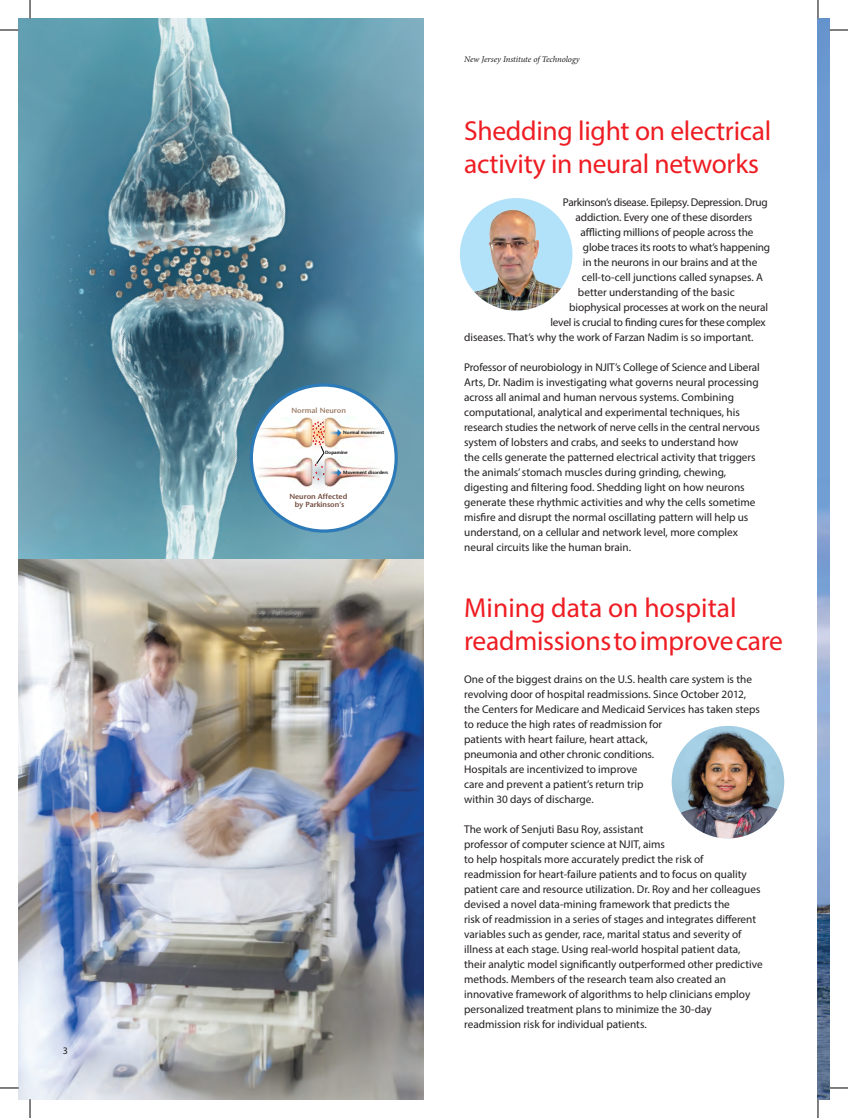
<style>
.page{position:relative;width:848px;height:1118px;background:#fff}
.page>*{position:absolute;margin:0;border:0;box-sizing:border-box;transform-origin:0 0}
.t1{font:27.5px/33px "Myriad Pro";letter-spacing:-.01em;color:#ee1d23}
.t2{font:11.25px/15px "Myriad Pro";color:#231f20}
.t3{font:11.25px "Myriad Pro";letter-spacing:-.02em;color:#231f20}
.t4{font:11.25px "Myriad Pro";letter-spacing:-.025em;color:#231f20}
.t5{font:10px "Myriad Pro";color:#231f20}
.t6{font:italic 8.75px "Minion Pro";letter-spacing:-.01em;color:#231f20}
.t7{font:600 7.38px/8.9px "Stone Sans Std";color:#70493c;text-align:center}
.t8{font:600 7.38px "Stone Sans Std";color:#9b7e68}
.t9{font:600 4.62px "Stone Sans Std";color:#000}
</style>
<div class="page">
<img style="left:19px;top:19px;width:405px;height:1080px">
<div style="left:460px;top:198px;width:112px;height:112px;background:#b1e2f9;border-radius:50%"></div>
<img style="left:460px;top:205px;width:106px;height:105px">
<div style="left:251px;top:385px;width:145px;height:146px;background:#fff;border-radius:50%"></div>
<img style="left:255px;top:457px;width:51px;height:31px">
<img style="left:332px;top:462px;width:48px;height:25px">
<img style="left:255px;top:417px;width:51px;height:31px">
<img style="left:331px;top:417px;width:48px;height:24px">
<svg style="left:299px;top:413px;width:39px;height:39px"></svg>
<svg style="left:299px;top:453px;width:39px;height:39px"></svg>
<svg style="left:312px;top:421px;width:29px;height:59px"></svg>
<div style="left:250px;top:383px;width:148px;height:149px;border:3px solid #2c7ab8;border-radius:50%"></div>
<img style="left:671px;top:726px;width:113px;height:112px;border-radius:56px">
<img style="left:818px;top:19px;width:11px;height:1080px">
<svg style="left:0;top:29px;width:19px;height:2px"></svg>
<svg style="left:829px;top:29px;width:19px;height:2px"></svg>
<svg style="left:0;top:1087px;width:19px;height:1px"></svg>
<svg style="left:829px;top:1087px;width:19px;height:1px"></svg>
<svg style="left:29px;top:0;width:2px;height:19px"></svg>
<svg style="left:29px;top:1099px;width:2px;height:19px"></svg>
<svg style="left:817px;top:0;width:1px;height:19px"></svg>
<svg style="left:817px;top:1099px;width:1px;height:19px"></svg>
<p class="t5" style="left:63px;top:1044px;width:7px">3</p>
<p class="t8" style="left:291px;top:406px;width:56px">Normal Neuron</p>
<p class="t9" style="left:325px;top:449px;width:24px">Dopamine</p>
<p class="t9" style="left:343px;top:429px;width:42px">Normal movement</p>
<p class="t9" style="left:343px;top:469px;width:46px">Movement disorders</p>
<p class="t7" style="left:289px;top:491px;width:59px">Neuron Affected by Parkinson’s</p>
<p class="t6" style="left:464px;top:53px;width:117px">New Jersey Institute of Technology</p>
<h1 class="t1" style="left:464px;top:114px;width:309px">Shedding light on electrical activity in neural networks</h1>
<p class="t4" style="left:563px;top:195px;width:206px">Parkinson’s disease. Epilepsy. Depression. Drug</p>
<p class="t2" style="left:575px;top:210px;width:178px">addiction. Every one of these disorders</p>
<p class="t2" style="left:580px;top:225px;width:174px">afflicting millions of people across the</p>
<p class="t3" style="left:583px;top:240px;width:189px">globe traces its roots to what’s happening</p>
<p class="t2" style="left:583px;top:255px;width:176px">in the neurons in our brains and at the</p>
<p class="t2" style="left:581px;top:270px;width:183px">cell-to-cell junctions called synapses. A</p>
<p class="t2" style="left:578px;top:285px;width:158px">better understanding of the basic</p>
<p class="t2" style="left:569px;top:300px;width:200px">biophysical processes at work on the neural</p>
<p class="t3" style="left:550px;top:315px;width:217px">level is crucial to finding cures for these complex</p>
<p class="t2" style="left:464px;top:330px;width:291px">diseases. That’s why the work of Farzan Nadim is so important.</p>
<p class="t2" style="left:464px;top:360px;width:297px">Professor of neurobiology in NJIT’s College of Science and Liberal Arts, Dr. Nadim is investigating what governs neural processing across all animal and human nervous systems. Combining computational, analytical and experimental techniques, his research studies the network of nerve cells in the central nervous system of lobsters and crabs, and seeks to understand how<br>the cells generate the patterned electrical activity that triggers the animals’ stomach muscles during grinding, chewing, digesting and filtering food. Shedding light on how neurons generate these rhythmic activities and why the cells sometime misfire and disrupt the normal oscillating pattern will help us understand, on a cellular and network level, more complex neural circuits like the human brain.</p>
<h1 class="t1" style="left:464px;top:590px;width:320px">Mining data on hospital readmissions to improve care</h1>
<p class="t2" style="left:464px;top:671px;width:297px">One of the biggest drains on the U.S. health care system is the revolving door of hospital readmissions. Since October 2012, the Centers for Medicare and Medicaid Services has taken steps to reduce the high rates of readmission for<br>patients with heart failure, heart attack,<br>pneumonia and other chronic conditions.<br>Hospitals are incentivized to improve<br>care and prevent a patient’s return trip<br>within 30 days of discharge.</p>
<p class="t2" style="left:464px;top:821px;width:300px">The work of Senjuti Basu Roy, assistant<br>professor of computer science at NJIT, aims<br>to help hospitals more accurately predict the risk of readmission for heart-failure patients and to focus on quality patient care and resource utilization. Dr. Roy and her colleagues devised a novel data-mining framework that predicts the<br>risk of readmission in a series of stages and integrates different variables such as gender, race, marital status and severity of illness at each stage. Using real-world hospital patient data, their analytic model significantly outperformed other predictive methods. Members of the research team also created an innovative framework of algorithms to help clinicians employ personalized treatment plans to minimize the 30-day readmission risk for individual patients.</p>
</div>
